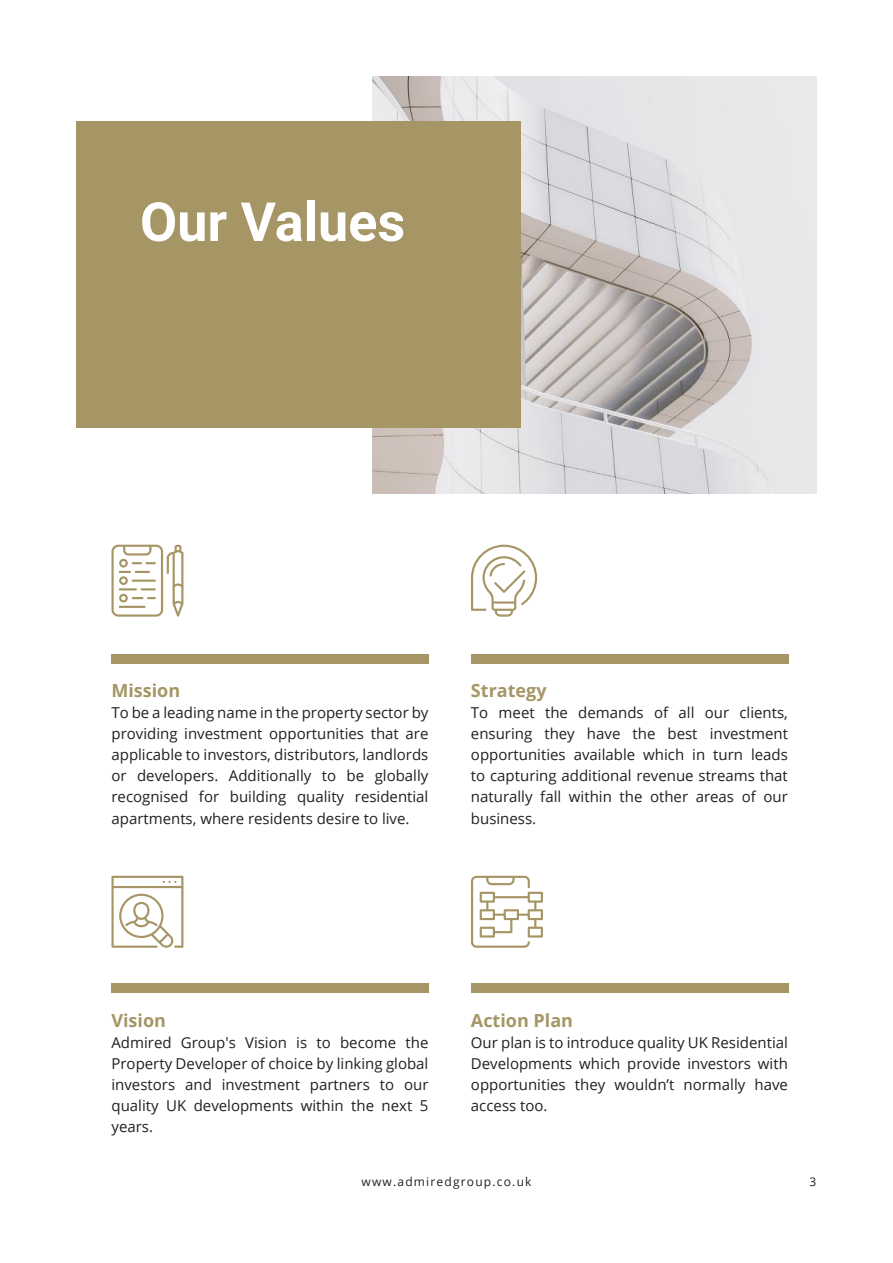
<style>
.page{position:relative;width:893px;height:1263px;background:#fff}
.page>*{position:absolute;margin:0;border:0;box-sizing:border-box;transform-origin:0 0}
.t1{font:700 54px "Roboto";color:#fff}
.t2{font:700 18px "Open Sans";color:#a69666}
.t3{font:15px/21px "Open Sans";color:#241f1f;text-align:justify}
.t4{font:12px "Open Sans";letter-spacing:.1em;color:#241f1f}
</style>
<div class="page">
<img style="left:372px;top:77px;width:444px;height:416px">
<div style="left:77px;top:122px;width:444px;height:306px;background:#a69666"></div>
<svg style="left:471px;top:545px;width:66px;height:72px"></svg>
<svg style="left:471px;top:876px;width:72px;height:72px"></svg>
<div style="left:111px;top:654px;width:317px;height:9px;background:#a69666"></div>
<div style="left:111px;top:983px;width:317px;height:10px;background:#a69666"></div>
<div style="left:471px;top:654px;width:317px;height:9px;background:#a69666"></div>
<div style="left:471px;top:983px;width:317px;height:10px;background:#a69666"></div>
<svg style="left:111px;top:544px;width:72px;height:73px"></svg>
<svg style="left:111px;top:876px;width:72px;height:72px"></svg>
<h1 class="t1" style="left:140px;top:184px;width:267px">Our Values</h1>
<p class="t2" style="left:111px;top:679px;width:70px">Mission</p>
<p class="t3" style="left:111px;top:702px;width:318px">To be a leading name in the property sector by providing investment opportunities that are applicable to investors, distributors, landlords or developers. Additionally to be globally recognised for building quality residential apartments, where residents desire to live.</p>
<p class="t2" style="left:471px;top:679px;width:77px">Strategy</p>
<p class="t3" style="left:471px;top:702px;width:318px">To meet the demands of all our clients, ensuring they have the best investment opportunities available which in turn leads to capturing additional revenue streams that naturally fall within the other areas of our business.</p>
<p class="t2" style="left:111px;top:1008px;width:56px">Vision</p>
<p class="t3" style="left:111px;top:1031px;width:318px">Admired Group's Vision is to become the Property Developer of choice by linking global investors and investment partners to our quality UK developments within the next 5 years.</p>
<p class="t2" style="left:471px;top:1008px;width:104px">Action Plan</p>
<p class="t3" style="left:471px;top:1031px;width:318px">Our plan is to introduce quality UK Residential Developments which provide investors with opportunities they wouldn’t normally have access too.</p>
<p class="t4" style="left:361px;top:1174px;width:172px">www.admiredgroup.co.uk</p>
<p class="t4" style="left:810px;top:1174px;width:8px">3</p>
</div>
